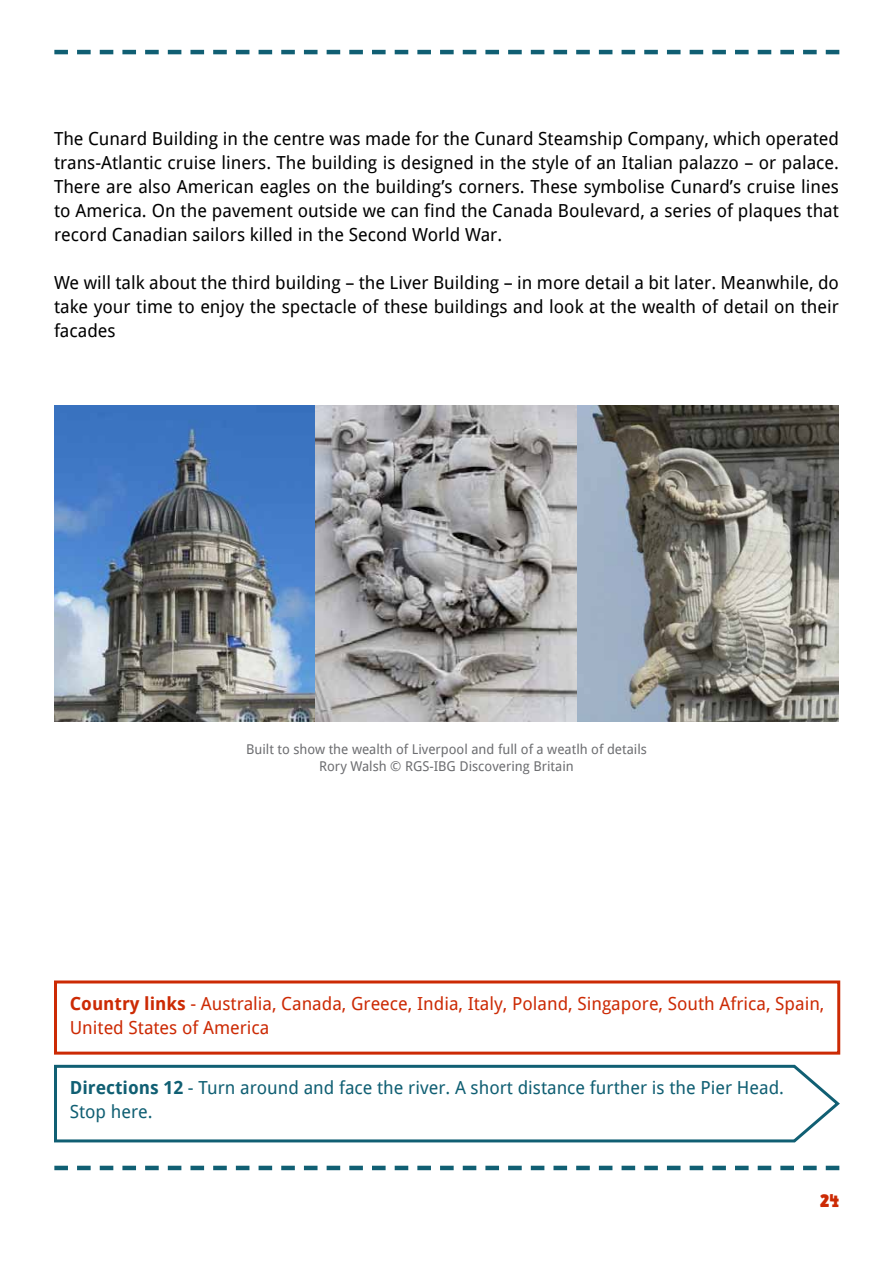
<style>
.page{position:relative;width:893px;height:1263px;background:#fff}
.page>*{position:absolute;margin:0;border:0;box-sizing:border-box;transform-origin:0 0}
.t1{font:18px/24px "Droid Sans";color:#000;text-align:justify}
.t2{font:18px/24px "Droid Sans";color:#cc2a04}
.t3{font:18px/24px "Droid Sans";color:#105f73}
.t4{font:18px "HVD Comic Serif Pro";color:#cc2a04}
.t5{font:13.5px/16.5px "Droid Sans";color:#6d6e71;text-align:center}
.s1{font-weight:700}
</style>
<div class="page">
<svg style="left:54px;top:50px;width:785px;height:4px"></svg>
<svg style="left:54px;top:1166px;width:785px;height:4px"></svg>
<svg style="left:54px;top:1064px;width:786px;height:79px"></svg>
<div style="left:54px;top:980px;width:786px;height:74px;border:3px solid #cc2a04"></div>
<img style="left:54px;top:405px;width:262px;height:316px">
<svg style="left:316px;top:405px;width:261px;height:316px;background:#9f9e9e"></svg>
<svg style="left:577px;top:405px;width:262px;height:316px;background:#838584"></svg>
<p class="t1" style="left:54px;top:127px;width:786px">The Cunard Building in the centre was made for the Cunard Steamship Company, which operated trans-Atlantic cruise liners. The building is designed in the style of an Italian palazzo – or palace.<br>There are also American eagles on the building’s corners. These symbolise Cunard’s cruise lines to America. On the pavement outside we can find the Canada Boulevard, a series of plaques that record Canadian sailors killed in the Second World War.</p>
<p class="t1" style="left:54px;top:271px;width:786px">We will talk about the third building – the Liver Building – in more detail a bit later. Meanwhile, do take your time to enjoy the spectacle of these buildings and look at the wealth of detail on their facades</p>
<p class="t5" style="left:246px;top:741px;width:402px">Built to show the wealth of Liverpool and full of a weatlh of details<br>Rory Walsh © RGS-IBG Discovering Britain</p>
<p class="t2" style="left:70px;top:992px;width:756px"><span class="s1">Country links</span> - Australia, Canada, Greece, India, Italy, Poland, Singapore, South Africa, Spain,<br>United States of America</p>
<p class="t3" style="left:70px;top:1076px;width:716px"><span class="s1">Directions 12</span> - Turn around and face the river. A short distance further is the Pier Head.<br>Stop here.</p>
<p class="t4" style="left:820px;top:1187px;width:21px">24</p>
</div>
